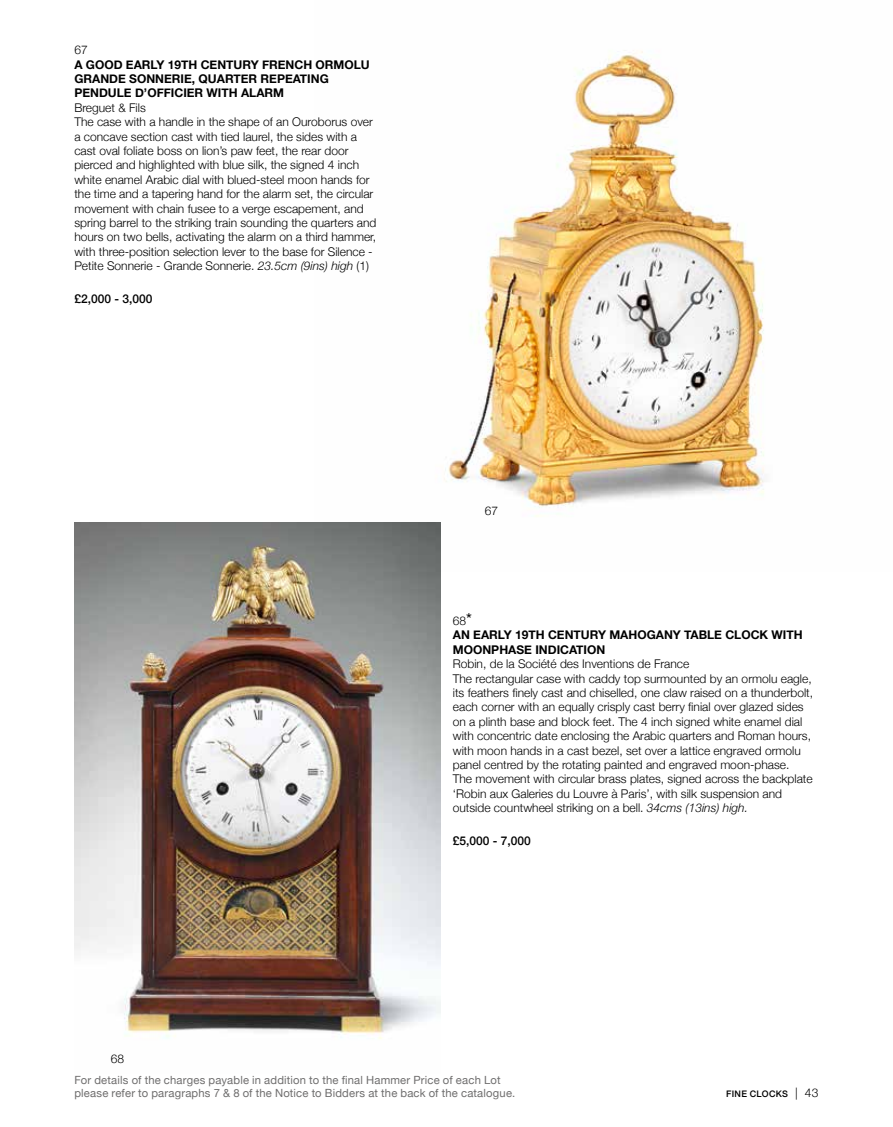
<style>
.page{position:relative;width:893px;height:1127px;background:#fff}
.page>*{position:absolute;margin:0;border:0;box-sizing:border-box;transform-origin:0 0}
.t1{font:300 12px/14.4px "Helvetica Neue";color:#000}
.t2{font:700 12px/14.4px "Helvetica Neue";color:#000}
.t3{font:500 12px "Helvetica Neue";color:#000}
.t4{font:11.25px/12.8px "Helvetica Neue";letter-spacing:.015em;color:#6f6e6e}
.t5{font:500 9px "Helvetica Neue";letter-spacing:.035em;color:#000}
.s1{font-style:italic}
.s2{font-weight:300}
.s3{font-weight:400;font-size:16.5px}
.s4{font-weight:300;font-size:12px}
</style>
<div class="page">
<img style="left:440px;top:51px;width:325px;height:521px">
<img style="left:74px;top:522px;width:366px;height:517px">
<p class="t1" style="left:74px;top:42px;width:15px">67</p>
<p class="t2" style="left:74px;top:57px;width:297px">A GOOD EARLY 19TH CENTURY FRENCH ORMOLU<br>GRANDE SONNERIE, QUARTER REPEATING<br>PENDULE D’OFFICIER WITH ALARM</p>
<p class="t1" style="left:74px;top:99px;width:304px">Breguet &amp; Fils<br>The case with a handle in the shape of an Ouroborus over a concave section cast with tied laurel, the sides with a cast oval foliate boss on lion’s paw feet, the rear door pierced and highlighted with blue silk, the signed 4 inch white enamel Arabic dial with blued-steel moon hands for the time and a tapering hand for the alarm set, the circular movement with chain fusee to a verge escapement, and spring barrel to the striking train sounding the quarters and hours on two bells, activating the alarm on a third hammer, with three-position selection lever to the base for Silence - Petite Sonnerie - Grande Sonnerie. <span class="s1">23.5cm (9ins) high</span> (1)</p>
<p class="t3" style="left:74px;top:290px;width:80px">£2,000 - 3,000</p>
<p class="t1" style="left:485px;top:503px;width:15px">67</p>
<p class="t2" style="left:453px;top:614px;width:351px"><span class="s2">68</span><span class="s3">*<br></span>AN EARLY 19TH CENTURY MAHOGANY TABLE CLOCK WITH<br>MOONPHASE INDICATION</p>
<p class="t1" style="left:453px;top:656px;width:362px">Robin, de la Société des Inventions de France<br>The rectangular case with caddy top surmounted by an ormolu eagle, its feathers finely cast and chiselled, one claw raised on a thunderbolt, each corner with an equally crisply cast berry finial over glazed sides on a plinth base and block feet. The 4 inch signed white enamel dial with concentric date enclosing the Arabic quarters and Roman hours, with moon hands in a cast bezel, set over a lattice engraved ormolu panel centred by the rotating painted and engraved moon-phase.<br>The movement with circular brass plates, signed across the backplate ‘Robin aux Galeries du Louvre à Paris’, with silk suspension and outside countwheel striking on a bell. <span class="s1">34cms (13ins) high.</span></p>
<p class="t3" style="left:453px;top:831px;width:80px">£5,000 - 7,000</p>
<p class="t1" style="left:111px;top:1051px;width:15px">68</p>
<p class="t4" style="left:74px;top:1075px;width:442px">For details of the charges payable in addition to the final Hammer Price of each Lot please refer to paragraphs 7 &amp; 8 of the Notice to Bidders at the back of the catalogue.</p>
<p class="t5" style="left:726px;top:1087px;width:94px">FINE CLOCKS <span class="s4">| 43</span></p>
</div>
